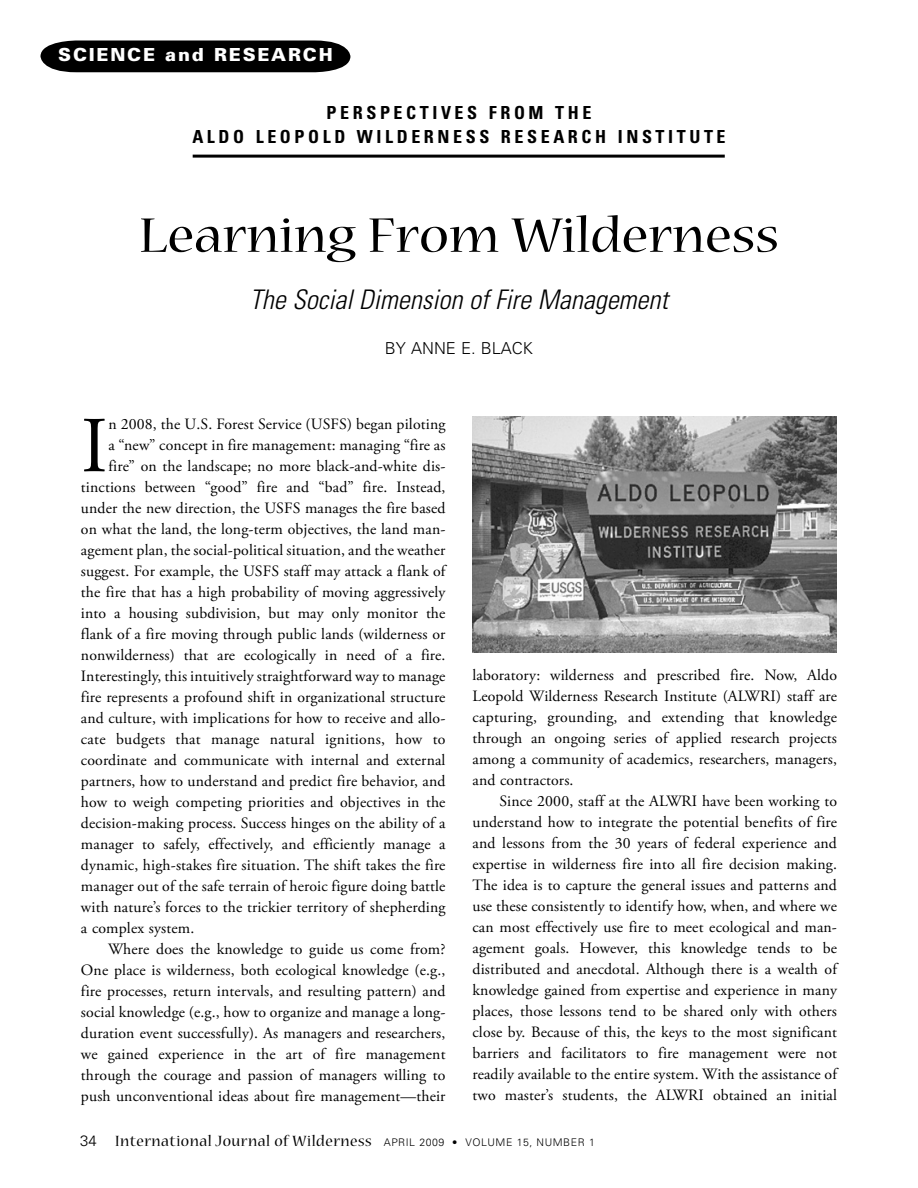
<style>
.page{position:relative;width:918px;height:1188px;background:#fff}
.page>*{position:absolute;margin:0;border:0;box-sizing:border-box;transform-origin:0 0}
.t1{font:79.05px "Adobe Garamond Pro";color:#000}
.t2{font:54px "Nueva";color:#000;scale:1.1 1}
.t3{font:italic 300 condensed 27px "Univers";color:#000}
.t4{font:700 condensed 18px/24px "Univers";letter-spacing:.2em;color:#000;text-align:center}
.t5{font:900 18px "Univers";letter-spacing:.1em;color:#fff}
.t6{font:16.5px "Nueva";letter-spacing:.03em;color:#000}
.t7{font:300 16.5px "Univers";color:#000}
.t8{font:15.75px/21px "Adobe Garamond Pro";letter-spacing:.01em;color:#000;text-align:justify}
.s1{font-family:"Univers";font-weight:300;font-size:15px}
.s2{font-family:"Univers";font-weight:300;font-size:10.5px}
</style>
<div class="page">
<svg style="left:40px;top:40px;width:310px;height:32px;background:#0f0f0f"></svg>
<hr style="left:193px;top:155px;width:532px;height:3px;background:#000">
<img style="left:472px;top:417px;width:365px;height:235px">
<p class="t5" style="left:58px;top:48px;width:276px">SCIENCE and RESEARCH</p>
<p class="t4" style="left:192px;top:102px;width:535px">PERSPECTIVES FROM THE<br>ALDO LEOPOLD WILDERNESS RESEARCH INSTITUTE</p>
<h2 class="t2" style="left:139px;top:215px;width:584px">Learning From Wilderness</h2>
<h3 class="t3" style="left:250px;top:289px;width:420px">The Social Dimension of Fire Management</h3>
<p class="t7" style="left:385px;top:342px;width:150px">BY ANNE E. BLACK</p>
<h1 class="t1" style="left:81px;top:415px;width:28px">I</h1>
<p class="t8" style="left:109px;top:415px;width:338px">n 2008, the U.S. Forest Service (USFS) began piloting</p>
<p class="t8" style="left:109px;top:436px;width:338px">a “new” concept in fire management: managing “fire as</p>
<p class="t8" style="left:109px;top:457px;width:338px">fire” on the landscape; no more black-and-white dis-</p>
<p class="t8" style="left:81px;top:478px;width:366px">tinctions between “good” fire and “bad” fire. Instead,</p>
<p class="t8" style="left:81px;top:499px;width:366px">under the new direction, the USFS manages the fire based</p>
<p class="t8" style="left:81px;top:520px;width:366px">on what the land, the long-term objectives, the land man-</p>
<p class="t8" style="left:81px;top:541px;width:366px">agement plan, the social-political situation, and the weather</p>
<p class="t8" style="left:81px;top:562px;width:366px">suggest. For example, the USFS staff may attack a flank of</p>
<p class="t8" style="left:81px;top:583px;width:366px">the fire that has a high probability of moving aggressively</p>
<p class="t8" style="left:81px;top:604px;width:366px">into a housing subdivision, but may only monitor the</p>
<p class="t8" style="left:81px;top:625px;width:366px">flank of a fire moving through public lands (wilderness or</p>
<p class="t8" style="left:81px;top:646px;width:366px">nonwilderness) that are ecologically in need of a fire.</p>
<p class="t8" style="left:81px;top:667px;width:366px">Interestingly, this intuitively straightforward way to manage</p>
<p class="t8" style="left:81px;top:688px;width:366px">fire represents a profound shift in organizational structure</p>
<p class="t8" style="left:81px;top:709px;width:366px">and culture, with implications for how to receive and allo-</p>
<p class="t8" style="left:81px;top:730px;width:366px">cate budgets that manage natural ignitions, how to</p>
<p class="t8" style="left:81px;top:751px;width:366px">coordinate and communicate with internal and external</p>
<p class="t8" style="left:81px;top:772px;width:366px">partners, how to understand and predict fire behavior, and</p>
<p class="t8" style="left:81px;top:793px;width:366px">how to weigh competing priorities and objectives in the</p>
<p class="t8" style="left:81px;top:814px;width:366px">decision-making process. Success hinges on the ability of a</p>
<p class="t8" style="left:81px;top:835px;width:366px">manager to safely, effectively, and efficiently manage a</p>
<p class="t8" style="left:81px;top:856px;width:366px">dynamic, high-stakes fire situation. The shift takes the fire</p>
<p class="t8" style="left:81px;top:877px;width:366px">manager out of the safe terrain of heroic figure doing battle</p>
<p class="t8" style="left:81px;top:898px;width:366px">with nature’s forces to the trickier territory of shepherding</p>
<p class="t8" style="left:81px;top:919px;width:115px">a complex system.</p>
<p class="t8" style="left:108px;top:940px;width:339px">Where does the knowledge to guide us come from?</p>
<p class="t8" style="left:81px;top:961px;width:366px">One place is wilderness, both ecological knowledge (e.g.,</p>
<p class="t8" style="left:81px;top:982px;width:366px">fire processes, return intervals, and resulting pattern) and</p>
<p class="t8" style="left:81px;top:1003px;width:366px">social knowledge (e.g., how to organize and manage a long-</p>
<p class="t8" style="left:81px;top:1024px;width:366px">duration event successfully). As managers and researchers,</p>
<p class="t8" style="left:81px;top:1045px;width:366px">we gained experience in the art of fire management</p>
<p class="t8" style="left:81px;top:1066px;width:366px">through the courage and passion of managers willing to</p>
<p class="t8" style="left:81px;top:1087px;width:366px">push unconventional ideas about fire management—their</p>
<p class="t8" style="left:472px;top:665px;width:366px">laboratory: wilderness and prescribed fire. Now, Aldo Leopold Wilderness Research Institute (ALWRI) staff are capturing, grounding, and extending that knowledge through an ongoing series of applied research projects among a community of academics, researchers, managers, and contractors.</p>
<p class="t8" style="left:472px;top:791px;width:366px;text-indent:27px">Since 2000, staff at the ALWRI have been working to understand how to integrate the potential benefits of fire and lessons from the 30 years of federal experience and expertise in wilderness fire into all fire decision making.<br>The idea is to capture the general issues and patterns and use these consistently to identify how, when, and where we can most effectively use fire to meet ecological and man&shy;agement goals. However, this knowledge tends to be distributed and anecdotal. Although there is a wealth of knowledge gained from expertise and experience in many places, those lessons tend to be shared only with others close by. Because of this, the keys to the most significant barriers and facilitators to fire management were not readily available to the entire system. With the assistance of two master’s students, the ALWRI obtained an initial</p>
<p class="t6" style="left:80px;top:1134px;width:516px"><span class="s1">34</span> International Journal of Wilderness <span class="s2">APRIL 2009 • VOLUME 15, NUMBER 1</span></p>
</div>
